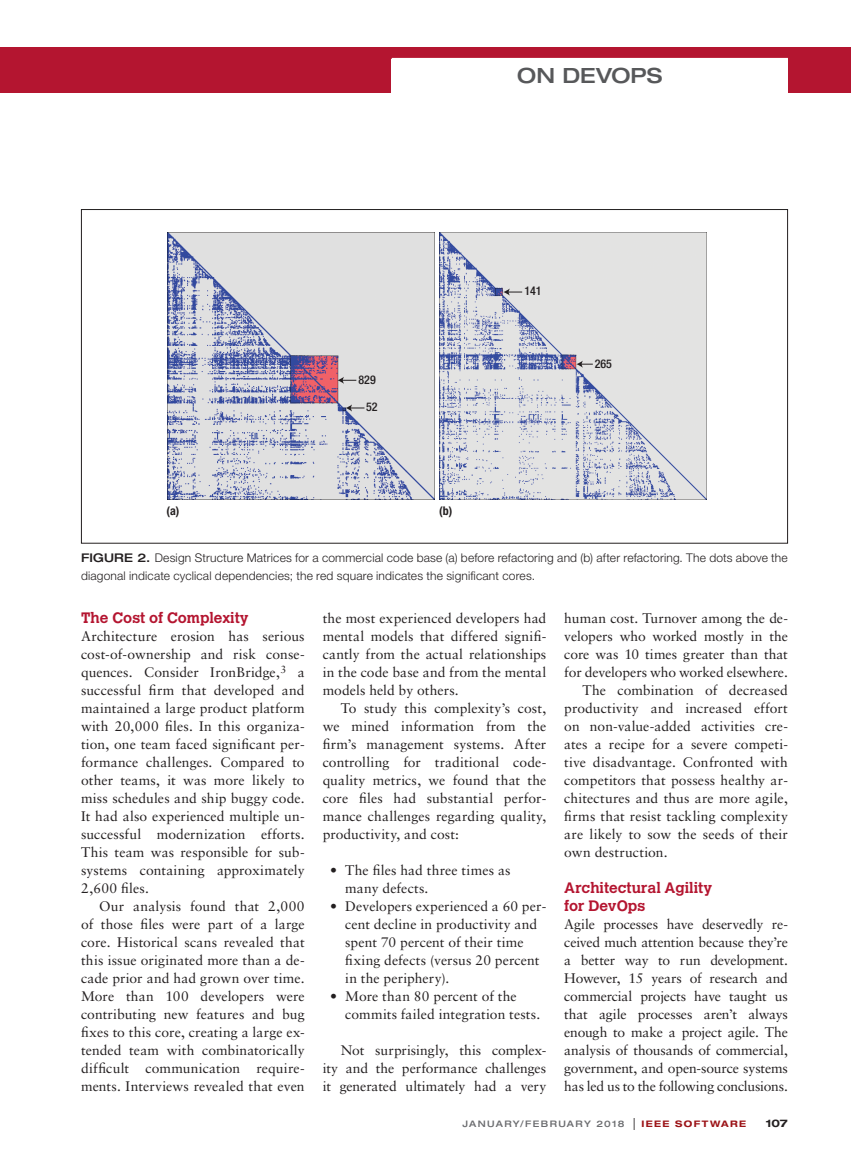
<style>
.page{position:relative;width:851px;height:1161px;background:#fff}
.page>*{position:absolute;margin:0;border:0;box-sizing:border-box;transform-origin:0 0}
.t1{font:500 expanded 21px "Helvetica Neue LT Std";color:#57585a}
.t2{font:700 15px/18px "Calvert MT Std";color:#b41530}
.t3{font:13.8px/18px "Sabon LT Std";letter-spacing:.005em;color:#231f20;text-align:justify}
.t4{font:300 12px/18px "Helvetica Neue LT Std";letter-spacing:.015em;color:#231f20}
.t5{font:500 condensed 12px "Helvetica Neue LT Std";color:#231f20}
.t6{font:700 condensed 12px "Helvetica Neue LT Std";color:#231f20}
.t7{font:700 expanded 10.5px "Helvetica Neue LT Std";color:#231f20}
.t8{font:500 expanded 9px "Helvetica Neue LT Std";letter-spacing:.145em;color:#6c6d70}
.s1{font-weight:500;font-stretch:expanded}
.s2{font-family:"Helvetica LT Std";font-weight:400;font-stretch:condensed;font-size:12px;color:#231f20}
.s3{font-weight:700;color:#9c1418}
</style>
<div class="page">
<div style="left:0;top:47px;width:850px;height:46px;background:#b41530"></div>
<div style="left:392px;top:58px;width:396px;height:36px;background:#fff"></div>
<img style="left:167px;top:232px;width:267px;height:267px">
<img style="left:439px;top:232px;width:267px;height:267px">
<svg style="left:337px;top:377px;width:19px;height:7px"></svg>
<svg style="left:503px;top:288px;width:19px;height:8px"></svg>
<svg style="left:345px;top:404px;width:19px;height:8px"></svg>
<svg style="left:576px;top:361px;width:16px;height:7px"></svg>
<h1 class="t1" style="left:517px;top:63px;width:146px">ON DEVOPS</h1>
<p class="t5" style="left:358px;top:372px;width:19px">829</p>
<p class="t5" style="left:366px;top:400px;width:13px">52</p>
<p class="t6" style="left:167px;top:504px;width:14px">(a)</p>
<p class="t6" style="left:439px;top:504px;width:15px">(b)</p>
<p class="t5" style="left:524px;top:284px;width:19px">141</p>
<p class="t5" style="left:594px;top:356px;width:19px">265</p>
<p class="t4" style="left:81px;top:548px;width:708px"><span class="s1">FIGURE 2.</span> Design Structure Matrices for a commercial code base (a) before refactoring and (b) after refactoring. The dots above the diagonal indicate cyclical dependencies; the red square indicates the significant cores.</p>
<p class="t2" style="left:81px;top:609px;width:169px">The Cost of Complexity</p>
<p class="t3" style="left:81px;top:627px;width:225px">Architecture erosion has serious cost-of-ownership and risk conse&shy;quences. Consider IronBridge,<sup>3</sup> a successful firm that developed and maintained a large product platform with 20,000 files. In this organiza&shy;tion, one team faced significant per&shy;formance challenges. Compared to other teams, it was more likely to miss schedules and ship buggy code.<br>It had also experienced multiple un&shy;successful modernization efforts.<br>This team was responsible for sub&shy;systems containing approximately 2,600 files.</p>
<p class="t3" style="left:81px;top:897px;width:225px;text-indent:18px">Our analysis found that 2,000 of those files were part of a large core. Historical scans revealed that this issue originated more than a de&shy;cade prior and had grown over time.<br>More than 100 developers were contributing new features and bug fixes to this core, creating a large ex&shy;tended team with combinatorically difficult communication require&shy;ments. Interviews revealed that even</p>
<p class="t3" style="left:322px;top:609px;width:225px">the most experienced developers had mental models that differed signifi&shy;cantly from the actual relationships in the code base and from the mental models held by others.</p>
<p class="t3" style="left:322px;top:699px;width:225px;text-indent:18px">To study this complexity’s cost, we mined information from the firm’s management systems. After controlling for traditional code&shy;quality metrics, we found that the core files had substantial perfor&shy;mance challenges regarding quality, productivity, and cost:</p>
<p class="t3" style="left:345px;top:861px;width:167px;text-indent:-15px">• The files had three times as many defects.</p>
<p class="t3" style="left:345px;top:897px;width:202px;text-align:left;text-indent:-15px">• Developers experienced a 60 per&shy;cent decline in productivity and spent 70 percent of their time fixing defects (versus 20 percent in the periphery).</p>
<p class="t3" style="left:345px;top:987px;width:196px;text-indent:-15px">• More than 80 percent of the commits failed integration tests.</p>
<p class="t3" style="left:323px;top:1041px;width:225px;text-indent:18px">Not surprisingly, this complex&shy;ity and the performance challenges it generated ultimately had a very</p>
<p class="t3" style="left:564px;top:609px;width:225px">human cost. Turnover among the de-</p>
<p class="t3" style="left:564px;top:627px;width:225px">velopers who worked mostly in the</p>
<p class="t3" style="left:564px;top:645px;width:225px">core was 10 times greater than that</p>
<p class="t3" style="left:564px;top:663px;width:225px">for developers who worked elsewhere.</p>
<p class="t3" style="left:582px;top:681px;width:207px">The combination of decreased</p>
<p class="t3" style="left:564px;top:699px;width:225px">productivity and increased effort</p>
<p class="t3" style="left:564px;top:717px;width:225px">on non-value-added activities cre-</p>
<p class="t3" style="left:564px;top:735px;width:225px">ates a recipe for a severe competi-</p>
<p class="t3" style="left:564px;top:753px;width:225px">tive disadvantage. Confronted with</p>
<p class="t3" style="left:564px;top:771px;width:225px">competitors that possess healthy ar-</p>
<p class="t3" style="left:564px;top:789px;width:225px">chitectures and thus are more agile,</p>
<p class="t3" style="left:564px;top:807px;width:225px">firms that resist tackling complexity</p>
<p class="t3" style="left:564px;top:825px;width:225px">are likely to sow the seeds of their</p>
<p class="t3" style="left:564px;top:843px;width:105px">own destruction.</p>
<p class="t2" style="left:564px;top:879px;width:149px">Architectural Agility for DevOps</p>
<p class="t3" style="left:564px;top:915px;width:225px">Agile processes have deservedly re&shy;ceived much attention because they’re a better way to run development.<br>However, 15 years of research and commercial projects have taught us that agile processes aren’t always enough to make a project agile. The analysis of thousands of commercial, government, and open-source systems has led us to the following conclusions.</p>
<p class="t8" style="left:462px;top:1118px;width:285px">JANUARY/FEBRUARY 2018 <span class="s2">|</span> <span class="s3">IEEE SOFTWARE</span></p>
<p class="t7" style="left:765px;top:1117px;width:24px">107</p>
</div>
